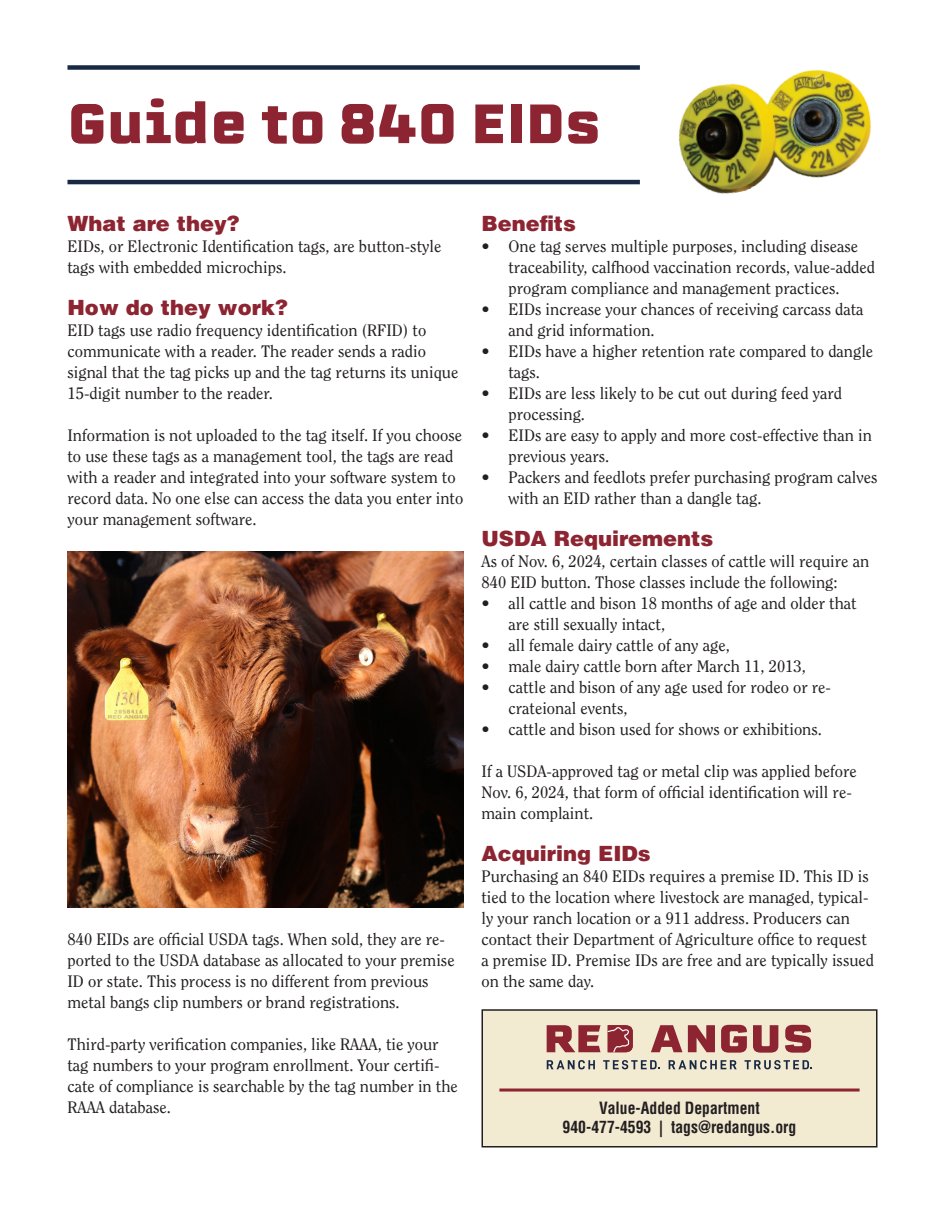
<style>
.page{position:relative;width:945px;height:1215px;background:#fff}
.page>*{position:absolute;margin:0;border:0;box-sizing:border-box;transform-origin:0 0}
.t1{font:900 54px "Erbaum";color:#8d2431}
.Subhead{font:900 21px "Helvetica LT Pro";color:#8d2431}
.t2{font:16.5px/21px "Clearface Std";color:#231f20}
.Sidebar_-_bold{font:700 condensed 16.5px "Helvetica LT Pro";color:#231f20;scale:.95 1}
</style>
<div class="page">
<img style="left:603px;top:70px;width:268px;height:124px">
<div style="left:482px;top:1010px;width:395px;height:137px;background:#f2ead1"></div>
<div style="left:482px;top:1009px;width:396px;height:139px;border:2px solid #231f20"></div>
<svg style="left:547px;top:1060px;width:48px;height:9px"></svg>
<svg style="left:603px;top:1060px;width:57px;height:9px"></svg>
<svg style="left:669px;top:1060px;width:68px;height:9px"></svg>
<svg style="left:745px;top:1060px;width:67px;height:9px"></svg>
<svg style="left:547px;top:1025px;width:54px;height:27px"></svg>
<svg style="left:651px;top:1025px;width:31px;height:27px"></svg>
<svg style="left:688px;top:1025px;width:27px;height:27px"></svg>
<svg style="left:721px;top:1025px;width:26px;height:28px"></svg>
<svg style="left:753px;top:1025px;width:25px;height:28px"></svg>
<svg style="left:785px;top:1025px;width:26px;height:28px"></svg>
<svg style="left:608px;top:1025px;width:25px;height:28px"></svg>
<hr style="left:499px;top:1089px;width:361px;height:3px;background:#8d2431">
<img style="left:68px;top:551px;width:396px;height:357px">
<div style="left:68px;top:65px;width:572px;height:5px;background:#192944"></div>
<hr style="left:68px;top:180px;width:572px;height:4px;background:#192944">
<p class="t1" style="left:68px;top:84px;width:535px">Guide to 840 EIDs</p>
<p class="Subhead" style="left:68px;top:210px;width:174px">What are they?</p>
<p class="t2" style="left:68px;top:236px;width:375px">EIDs, or Electronic Identification tags, are button-style tags with embedded microchips.</p>
<p class="Subhead" style="left:68px;top:294px;width:222px">How do they work?</p>
<p class="t2" style="left:68px;top:320px;width:392px">EID tags use radio frequency identification (RFID) to communicate with a reader. The reader sends a radio signal that the tag picks up and the tag returns its unique 15-digit number to the reader.</p>
<p class="t2" style="left:68px;top:425px;width:397px">Information is not uploaded to the tag itself. If you choose to use these tags as a management tool, the tags are read with a reader and integrated into your software system to record data. No one else can access the data you enter into your management software.</p>
<p class="t2" style="left:68px;top:929px;width:389px">840 EIDs are official USDA tags. When sold, they are re&shy;ported to the USDA database as allocated to your premise ID or state. This process is no different from previous metal bangs clip numbers or brand registrations.</p>
<p class="t2" style="left:68px;top:1034px;width:392px">Third-party verification companies, like RAAA, tie your tag numbers to your program enrollment. Your certifi&shy;cate of compliance is searchable by the tag number in the RAAA database.</p>
<p class="Subhead" style="left:482px;top:210px;width:96px">Benefits</p>
<p class="t2" style="left:508px;top:236px;width:368px;text-indent:-27px">• One tag serves multiple purposes, including disease traceability, calfhood vaccination records, value-added program compliance and management practices.</p>
<p class="t2" style="left:508px;top:299px;width:357px;text-indent:-27px">• EIDs increase your chances of receiving carcass data and grid information.</p>
<p class="t2" style="left:508px;top:341px;width:366px;text-indent:-27px">• EIDs have a higher retention rate compared to dangle tags.</p>
<p class="t2" style="left:508px;top:383px;width:335px;text-indent:-27px">• EIDs are less likely to be cut out during feed yard processing.</p>
<p class="t2" style="left:508px;top:425px;width:365px;text-indent:-27px">• EIDs are easy to apply and more cost-effective than in previous years.</p>
<p class="t2" style="left:508px;top:467px;width:370px;text-indent:-27px">• Packers and feedlots prefer purchasing program calves with an EID rather than a dangle tag.</p>
<p class="Subhead" style="left:482px;top:525px;width:233px">USDA Requirements</p>
<p class="t2" style="left:482px;top:551px;width:389px">As of Nov. 6, 2024, certain classes of cattle will require an<br>840 EID button. Those classes include the following:</p>
<p class="t2" style="left:508px;top:593px;width:350px;text-indent:-27px">• all cattle and bison 18 months of age and older that are still sexually intact,</p>
<p class="t2" style="left:482px;top:635px;width:250px">• all female dairy cattle of any age,</p>
<p class="t2" style="left:482px;top:656px;width:326px">• male dairy cattle born after March 11, 2013,</p>
<p class="t2" style="left:508px;top:677px;width:324px;text-indent:-27px">• cattle and bison of any age used for rodeo or re&shy;crateional events,</p>
<p class="t2" style="left:482px;top:719px;width:342px">• cattle and bison used for shows or exhibitions.</p>
<p class="t2" style="left:482px;top:761px;width:377px">If a USDA-approved tag or metal clip was applied before<br>Nov. 6, 2024, that form of official identification will re&shy;main complaint.</p>
<p class="Subhead" style="left:482px;top:840px;width:171px">Acquiring EIDs</p>
<p class="t2" style="left:482px;top:866px;width:394px">Purchasing an 840 EIDs requires a premise ID. This ID is tied to the location where livestock are managed, typical&shy;ly your ranch location or a 911 address. Producers can contact their Department of Agriculture office to request a premise ID. Premise IDs are free and are typically issued on the same day.</p>
<p class="Sidebar_-_bold" style="left:599px;top:1096px;width:170px">Value-Added Department</p>
<p class="Sidebar_-_bold" style="left:563px;top:1116px;width:248px">940-477-4593 | tags@redangus.org</p>
</div>
